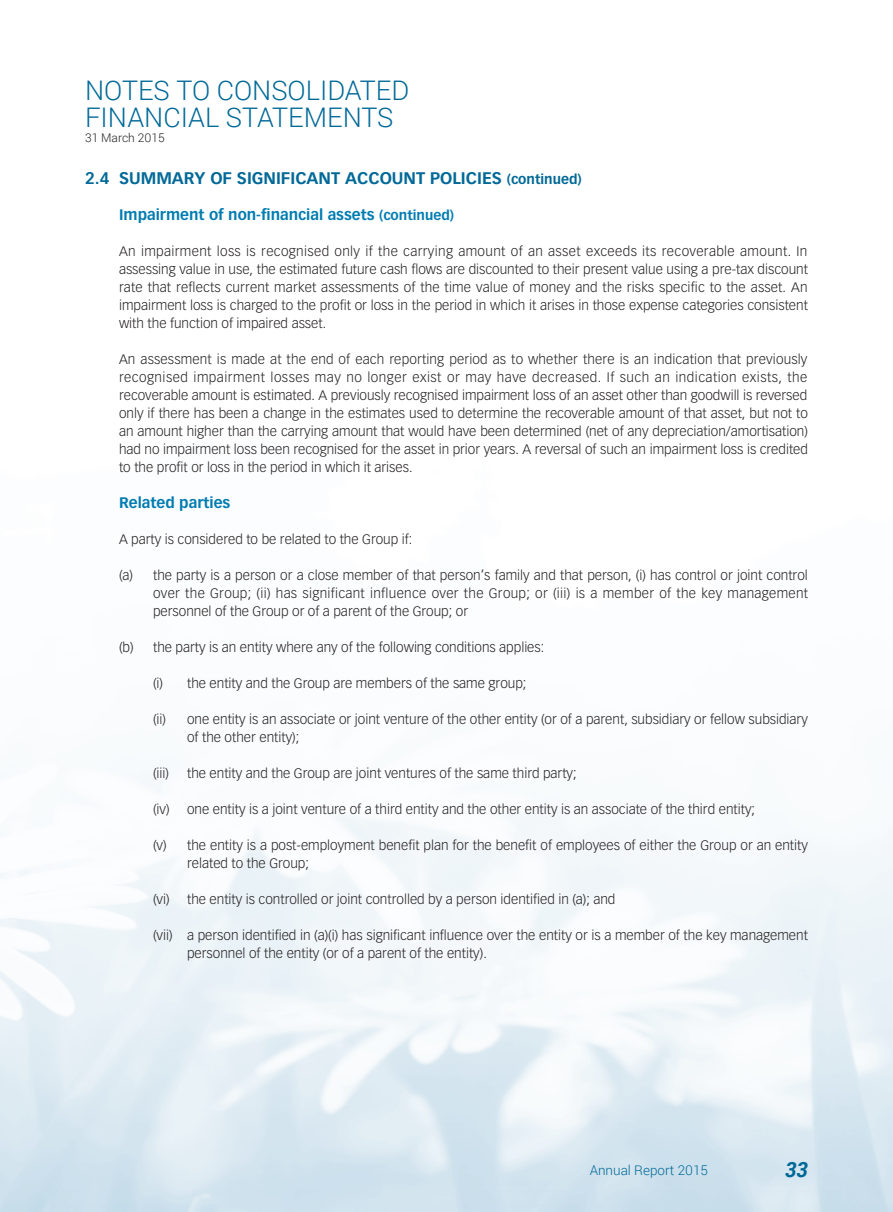
<style>
.page{position:relative;width:893px;height:1212px;background:#fff}
.page>*{position:absolute;margin:0;border:0;box-sizing:border-box;transform-origin:0 0}
.t1{font:300 27px/27px "Roboto";color:#006997}
.t2{font:italic 700 21px "Roboto";color:#006997}
._01_H1{font:700 16.5px "Vectora LT Std";color:#006997}
._02_H2{font:700 15px "Vectora LT Std";color:#007cb1}
._00_txt{font:300 13.5px/18px "Vectora LT Std";color:#231f20;text-align:justify}
.t3{font:300 13.5px "Roboto";color:#006997}
.t4{font:300 12px "Roboto";color:#231f20}
.s1{font-size:13.5px}
</style>
<div class="page">
<h1 class="t1" style="left:85px;top:76px;width:326px">NOTES TO CONSOLIDATED<br>FINANCIAL STATEMENTS</h1>
<p class="t4" style="left:85px;top:130px;width:81px">31 March 2015</p>
<p class="_01_H1" style="left:85px;top:168px;width:498px">2.4 SUMMARY OF SIGNIFICANT ACCOUNT POLICIES <span class="s1">(continued)</span></p>
<p class="_02_H2" style="left:119px;top:205px;width:337px">Impairment of non-financial assets <span class="s1">(continued)</span></p>
<p class="_00_txt" style="left:119px;top:242px;width:690px">An impairment loss is recognised only if the carrying amount of an asset exceeds its recoverable amount. In assessing value in use, the estimated future cash flows are discounted to their present value using a pre-tax discount rate that reflects current market assessments of the time value of money and the risks specific to the asset. An impairment loss is charged to the profit or loss in the period in which it arises in those expense categories consistent with the function of impaired asset.</p>
<p class="_00_txt" style="left:119px;top:350px;width:690px">An assessment is made at the end of each reporting period as to whether there is an indication that previously recognised impairment losses may no longer exist or may have decreased. If such an indication exists, the recoverable amount is estimated. A previously recognised impairment loss of an asset other than goodwill is reversed only if there has been a change in the estimates used to determine the recoverable amount of that asset, but not to an amount higher than the carrying amount that would have been determined (net of any depreciation/amortisation) had no impairment loss been recognised for the asset in prior years. A reversal of such an impairment loss is credited to the profit or loss in the period in which it arises.</p>
<p class="_02_H2" style="left:119px;top:493px;width:113px">Related parties</p>
<p class="_00_txt" style="left:119px;top:530px;width:295px">A party is considered to be related to the Group if:</p>
<p class="_00_txt" style="left:153px;top:566px;width:657px;text-indent:-34px">(a) the party is a person or a close member of that person’s family and that person, (i) has control or joint control over the Group; (ii) has significant influence over the Group; or (iii) is a member of the key management personnel of the Group or of a parent of the Group; or</p>
<p class="_00_txt" style="left:119px;top:638px;width:427px">(b) the party is an entity where any of the following conditions applies:</p>
<p class="_00_txt" style="left:153px;top:674px;width:375px">(i) the entity and the Group are members of the same group;</p>
<p class="_00_txt" style="left:187px;top:710px;width:622px;text-indent:-34px">(ii) one entity is an associate or joint venture of the other entity (or of a parent, subsidiary or fellow subsidiary of the other entity);</p>
<p class="_00_txt" style="left:153px;top:764px;width:18px">(iii)</p>
<p class="_00_txt" style="left:187px;top:764px;width:391px">the entity and the Group are joint ventures of the same third party;</p>
<p class="_00_txt" style="left:153px;top:800px;width:603px">(iv) one entity is a joint venture of a third entity and the other entity is an associate of the third entity;</p>
<p class="_00_txt" style="left:187px;top:836px;width:622px;text-indent:-34px">(v) the entity is a post-employment benefit plan for the benefit of employees of either the Group or an entity related to the Group;</p>
<p class="_00_txt" style="left:153px;top:890px;width:464px">(vi) the entity is controlled or joint controlled by a person identified in (a); and</p>
<p class="_00_txt" style="left:187px;top:926px;width:622px;text-indent:-34px">(vii) a person identified in (a)(i) has significant influence over the entity or is a member of the key management personnel of the entity (or of a parent of the entity).</p>
<p class="t3" style="left:590px;top:1161px;width:120px">Annual Report 2015</p>
<h2 class="t2" style="left:785px;top:1154px;width:24px">33</h2>
</div>
